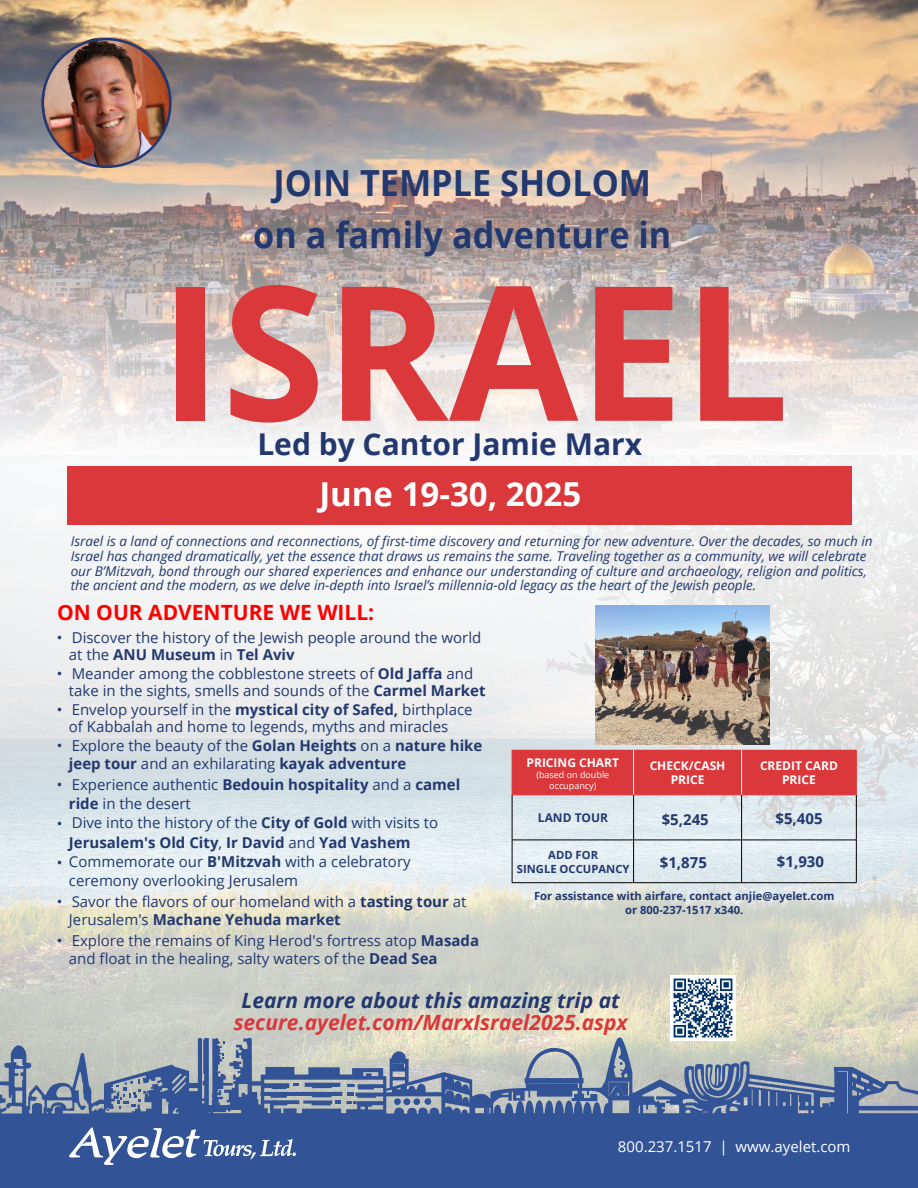
<style>
.page{position:relative;width:918px;height:1188px;background:#fff}
.page>*{position:absolute;margin:0;border:0;box-sizing:border-box;transform-origin:0 0}
.t1{font:700 187.5px "Open Sans";color:#da383b}
.t2{font:700 36px/51.9px "Open Sans";color:#22386f;text-align:center;scale:.95 1}
.t3{font:700 33px "Open Sans";color:#fff}
.t4{font:700 30px "Open Sans";color:#22386f}
.t5{font:italic 700 21px/21.9px "Open Sans";color:#22386f;text-align:center}
.t6{font:700 21px "Open Sans";color:#f00}
.t7{font:15px/16.5px "Open Sans";color:#22386f}
.t8{font:700 15px/18px "Open Sans";color:#22386f}
.t9{font:15px "Open Sans";color:#fff}
.t10{font:italic 13.5px/14.9px "Open Sans";color:#22386f}
.t11{font:700 12px/14.4px "Open Sans";color:#fff;text-align:center}
.t12{font:700 12px "Open Sans";color:#22386f}
.t13{font:700 11.25px/13.5px "Open Sans";color:#21376e;text-align:center}
.t14{font:700 11.25px/13.5px "Open Sans";color:#22386f;text-align:center}
.t15{font:9px/10.8px "Open Sans";color:#fff;text-align:center}
.s1{font-style:inherit}
.s2{font-weight:700}
.s3{font-weight:400}
.s4{color:#da383b}
</style>
<div class="page">
<img style="left:0;top:567px;width:918px;height:470px">
<svg style="left:0;top:1037px;width:918px;height:151px;background:#657ca4"></svg>
<div style="left:394px;top:1098px;width:7px;height:7px;background:#325396;border-radius:50%"></div>
<div style="left:403px;top:1098px;width:7px;height:7px;background:#325396;border-radius:50%"></div>
<div style="left:413px;top:1098px;width:7px;height:7px;background:#325396;border-radius:50%"></div>
<div style="left:424px;top:1098px;width:7px;height:7px;background:#325396;border-radius:50%"></div>
<svg style="left:116px;top:1079px;width:25px;height:29px"></svg>
<svg style="left:293px;top:1083px;width:70px;height:26px;background:#8394ab"></svg>
<svg style="left:67px;top:1128px;width:229px;height:37px"></svg>
<div style="left:513px;top:750px;width:343px;height:45px;background:#da383b"></div>
<hr style="left:512px;top:788px;width:122px;height:1px;background:#db383b">
<hr style="left:634px;top:788px;width:108px;height:1px;background:#db383b">
<hr style="left:742px;top:788px;width:115px;height:1px;background:#db383b">
<hr style="left:512px;top:750px;width:1px;height:45px;background:#db383b">
<hr style="left:856px;top:750px;width:1px;height:45px;background:#db383b">
<hr style="left:512px;top:795px;width:122px;height:1px;background:#db383b">
<hr style="left:634px;top:795px;width:108px;height:1px;background:#db383b">
<hr style="left:742px;top:795px;width:115px;height:1px;background:#db383b">
<hr style="left:512px;top:795px;width:1px;height:45px;background:#000">
<hr style="left:633px;top:795px;width:1px;height:45px;background:#000">
<hr style="left:741px;top:795px;width:1px;height:45px;background:#000">
<hr style="left:856px;top:795px;width:1px;height:45px;background:#000">
<hr style="left:512px;top:840px;width:122px;height:1px;background:#000">
<hr style="left:512px;top:840px;width:1px;height:43px;background:#000">
<hr style="left:634px;top:840px;width:108px;height:1px;background:#000">
<hr style="left:633px;top:840px;width:1px;height:43px;background:#000">
<hr style="left:742px;top:840px;width:115px;height:1px;background:#000">
<hr style="left:741px;top:840px;width:1px;height:43px;background:#000">
<hr style="left:856px;top:840px;width:1px;height:43px;background:#000">
<hr style="left:512px;top:882px;width:122px;height:1px;background:#000">
<hr style="left:634px;top:882px;width:108px;height:1px;background:#000">
<hr style="left:742px;top:882px;width:115px;height:1px;background:#000">
<hr style="left:633px;top:750px;width:1px;height:45px;background:#fff">
<hr style="left:741px;top:750px;width:1px;height:45px;background:#fff">
<img style="left:0;top:0;width:918px;height:567px">
<div style="left:68px;top:466px;width:784px;height:59px;background:#da383b"></div>
<img style="left:595px;top:605px;width:174px;height:140px">
<img style="left:45px;top:38px;width:125px;height:128px">
<img style="left:670px;top:975px;width:66px;height:66px">
<h2 class="t2" style="left:253px;top:156px;width:442px">JOIN TEMPLE SHOLOM on a family adventure in</h2>
<h1 class="t1" style="left:160px;top:220px;width:631px">ISRAEL</h1>
<h3 class="t4" style="left:257px;top:423px;width:386px">Led by Cantor Jamie Marx</h3>
<h3 class="t3" style="left:319px;top:471px;width:263px">June 19-30, 2025</h3>
<p class="t10" style="left:71px;top:533px;width:804px">Israel is a land of connections and reconnections, of first-time discovery and returning for new adventure. Over the decades, so much in Israel has changed dramatically, yet the essence that draws us remains the same. Traveling together as a community, we will celebrate our B’<span class="s1">Mitzvah</span>, bond through our shared experiences and enhance our understanding of culture and archaeology, religion and politics, the ancient and the modern, as we delve in-depth into Israel’s millennia-old legacy as the heart of the Jewish people.</p>
<h3 class="t6" style="left:57px;top:598px;width:319px">ON OUR ADVENTURE WE WILL:</h3>
<p class="t7" style="left:69px;top:629px;width:414px;text-indent:-12px">• Discover the history of the Jewish people around the world at the <span class="s2">ANU Museum</span> in <span class="s2">Tel Aviv</span></p>
<p class="t7" style="left:69px;top:665px;width:418px;text-indent:-12px">• Meander among the cobblestone streets of <span class="s2">Old Jaffa</span> and take in the sights, smells and sounds of the <span class="s2">Carmel Market</span></p>
<p class="t7" style="left:69px;top:701px;width:405px;text-indent:-12px">• Envelop yourself in the <span class="s2">mystical city of Safed,</span> birthplace of Kabbalah and home to legends, myths and miracles</p>
<p class="t8" style="left:69px;top:736px;width:415px;text-indent:-12px"><span class="s3">• Explore the beauty of the</span> Golan Heights <span class="s3">on a</span> nature hike jeep tour <span class="s3">and an exhilarating</span> kayak adventure</p>
<p class="t7" style="left:57px;top:776px;width:7px">•</p>
<p class="t7" style="left:57px;top:815px;width:7px">•</p>
<p class="t7" style="left:57px;top:853px;width:355px">• Commemorate our <span class="s2">B'Mitzvah</span> with a celebratory</p>
<p class="t7" style="left:69px;top:775px;width:393px;line-height:19.2px">Experience authentic <span class="s2">Bedouin hospitality</span> and a <span class="s2">camel ride</span> in the desert<br>Dive into the history of the <span class="s2">City of Gold</span> with visits to <span class="s2">Jerusalem's Old City</span>, <span class="s2">Ir David</span> and <span class="s2">Yad Vashem</span></p>
<p class="t7" style="left:69px;top:872px;width:231px">ceremony overlooking Jerusalem</p>
<p class="t7" style="left:69px;top:892px;width:399px;line-height:18px;text-indent:-12px">• Savor the flavors of our homeland with a <span class="s2">tasting tour</span> at<br>Jerusalem's <span class="s2">Machane Yehuda market</span></p>
<p class="t7" style="left:69px;top:931px;width:412px;line-height:18px;text-indent:-12px">• Explore the remains of King Herod's fortress atop <span class="s2">Masada </span>and float in the healing, salty waters of the <span class="s2">Dead Sea</span></p>
<p class="t11" style="left:527px;top:755px;width:94px">PRICING CHART</p>
<p class="t15" style="left:536px;top:769px;width:75px">(based on double occupancy)</p>
<p class="t11" style="left:650px;top:758px;width:77px">CHECK/CASH<br>PRICE</p>
<p class="t11" style="left:760px;top:758px;width:79px">CREDIT CARD<br>PRICE</p>
<p class="t12" style="left:538px;top:809px;width:72px">LAND TOUR</p>
<p class="t8" style="left:662px;top:810px;width:49px">$5,245</p>
<p class="t8" style="left:775px;top:809px;width:49px">$5,405</p>
<p class="t14" style="left:517px;top:848px;width:114px">ADD FOR<br>SINGLE OCCUPANCY</p>
<p class="t8" style="left:660px;top:853px;width:49px">$<span class="s1">1,</span>875</p>
<p class="t8" style="left:777px;top:852px;width:49px">$1,930</p>
<p class="t13" style="left:534px;top:889px;width:302px">For assistance with airfare, contact anjie@ayelet.com or 800-237-1517 x340.</p>
<h3 class="t5" style="left:234px;top:989px;width:396px">Learn more about this amazing trip at <span class="s4">secure.ayelet.com/</span><span class="s4">MarxIsrael2025.aspx</span></h3>
<p class="t9" style="left:618px;top:1136px;width:234px">800.237.1517 | www.ayelet.com</p>
</div>
